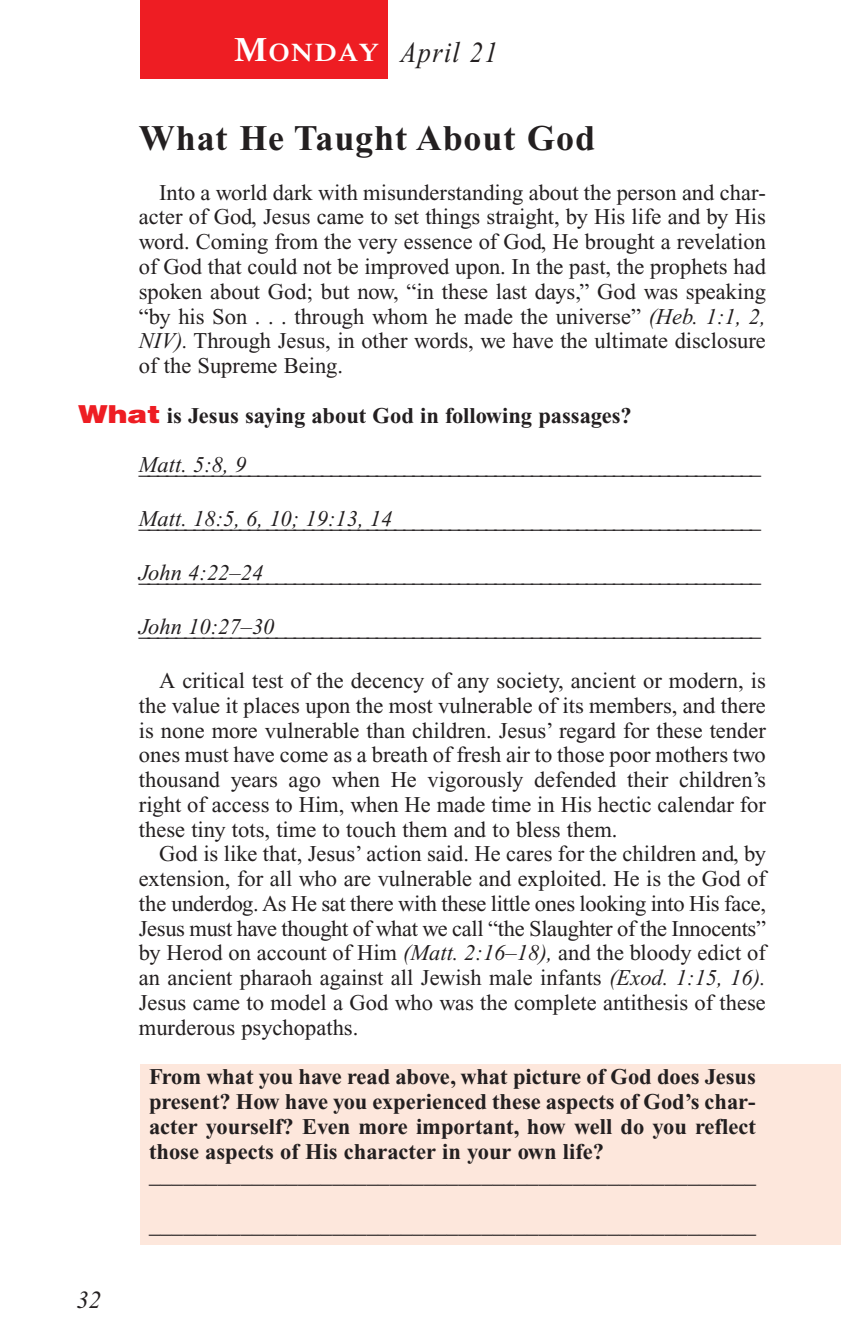
<style>
.page{position:relative;width:841px;height:1337px;background:#fff}
.page>*{position:absolute;margin:0;border:0;box-sizing:border-box;transform-origin:0 0}
.t1{font:700 36px "Times New Roman";letter-spacing:.025em;color:#231f20}
.t2{font:italic 29.25px "Times New Roman";letter-spacing:.05em;color:#231f20;scale:.9 1}
.t3{font:italic 24.75px "Times New Roman";color:#231f20}
.t4{font:22.5px/24.8px "Times New Roman";color:#231f20;text-align:justify}
.t5{font:700 22.5px/24.8px "Times New Roman";color:#231f20}
.t6{font:italic 22.5px "Times New Roman";color:#231f20}
.s1{font-family:"Times";font-weight:600;font-style:normal;font-size:33.75px;color:#fff}
.s2{font-family:"Times";font-weight:600;font-style:normal;font-size:25.2px;color:#fff}
.s3{font-style:italic}
.s4{font-family:"Helvetica";font-weight:900;font-size:24.75px;color:#ee1d23}
</style>
<div class="page">
<div style="left:140px;top:1064px;width:700px;height:180px;background:#fde7dc"></div>
<div style="left:140px;top:0;width:248px;height:79px;background:#ee1d23"></div>
<h2 class="t2" style="left:234px;top:42px;width:294px"><span class="s1">M</span><span class="s2">ONDAY</span> April 21</h2>
<h1 class="t1" style="left:139px;top:126px;width:457px">What He Taught About God</h1>
<p class="t4" style="left:139px;top:182px;width:628px;text-indent:20px">Into a world dark with misunderstanding about the person and char&shy;acter of God, Jesus came to set things straight, by His life and by His word. Coming from the very essence of God, He brought a revelation of God that could not be improved upon. In the past, the prophets had spoken about God; but now, “in these last days,” God was speaking “by his Son . . . through whom he made the universe” <span class="s3">(Heb. 1:1, 2, NIV).</span> Through Jesus, in other words, we have the ultimate disclosure of the Supreme Being.</p>
<p class="t5" style="left:78px;top:405px;width:555px"><span class="s4">What</span> is Jesus saying about God in following passages?</p>
<p class="t6" style="left:139px;top:456px;width:109px">Matt. 5:8, 9</p>
<p class="t6" style="left:139px;top:459px;width:623px">____________________________________________________________________</p>
<p class="t6" style="left:139px;top:510px;width:255px">Matt. 18:5, 6, 10; 19:13, 14</p>
<p class="t6" style="left:139px;top:513px;width:623px">____________________________________________________________________</p>
<p class="t6" style="left:139px;top:567px;width:623px">J____________________________________________________________________</p>
<p class="t6" style="left:148px;top:564px;width:116px">ohn 4:22–24</p>
<p class="t6" style="left:139px;top:618px;width:137px">John 10:27–30</p>
<p class="t6" style="left:139px;top:621px;width:623px">____________________________________________________________________</p>
<p class="t4" style="left:139px;top:670px;width:628px;text-indent:20px">A critical test of the decency of any society, ancient or modern, is the value it places upon the most vulnerable of its members, and there is none more vulnerable than children. Jesus’ regard for these tender ones must have come as a breath of fresh air to those poor mothers two thousand years ago when He vigorously defended their children’s right of access to Him, when He made time in His hectic calendar for these tiny tots, time to touch them and to bless them.</p>
<p class="t4" style="left:139px;top:843px;width:628px;text-indent:20px">God is like that, Jesus’ action said. He cares for the children and, by extension, for all who are vulnerable and exploited. He is the God of the underdog. As He sat there with these little ones looking into His face, Jesus must have thought of what we call “the Slaughter of the Innocents” by Herod on account of Him <span class="s3">(Matt. 2:16–18),</span> and the bloody edict of an ancient pharaoh against all Jewish male infants <span class="s3">(Exod. 1:15, 16).<br></span>Jesus came to model a God who was the complete antithesis of these murderous psychopaths.</p>
<p class="t5" style="left:149px;top:1066px;width:608px">From what you have read above, what picture of God does Jesus present? How have you experienced these aspects of God’s char&shy;acter yourself? Even more important, how well do you reflect those aspects of His character in your own life? _____________________________________________________</p>
<p class="t3" style="left:76px;top:1290px;width:26px">32</p>
<p class="t5" style="left:149px;top:1215px;width:608px">_____________________________________________________</p>
</div>
